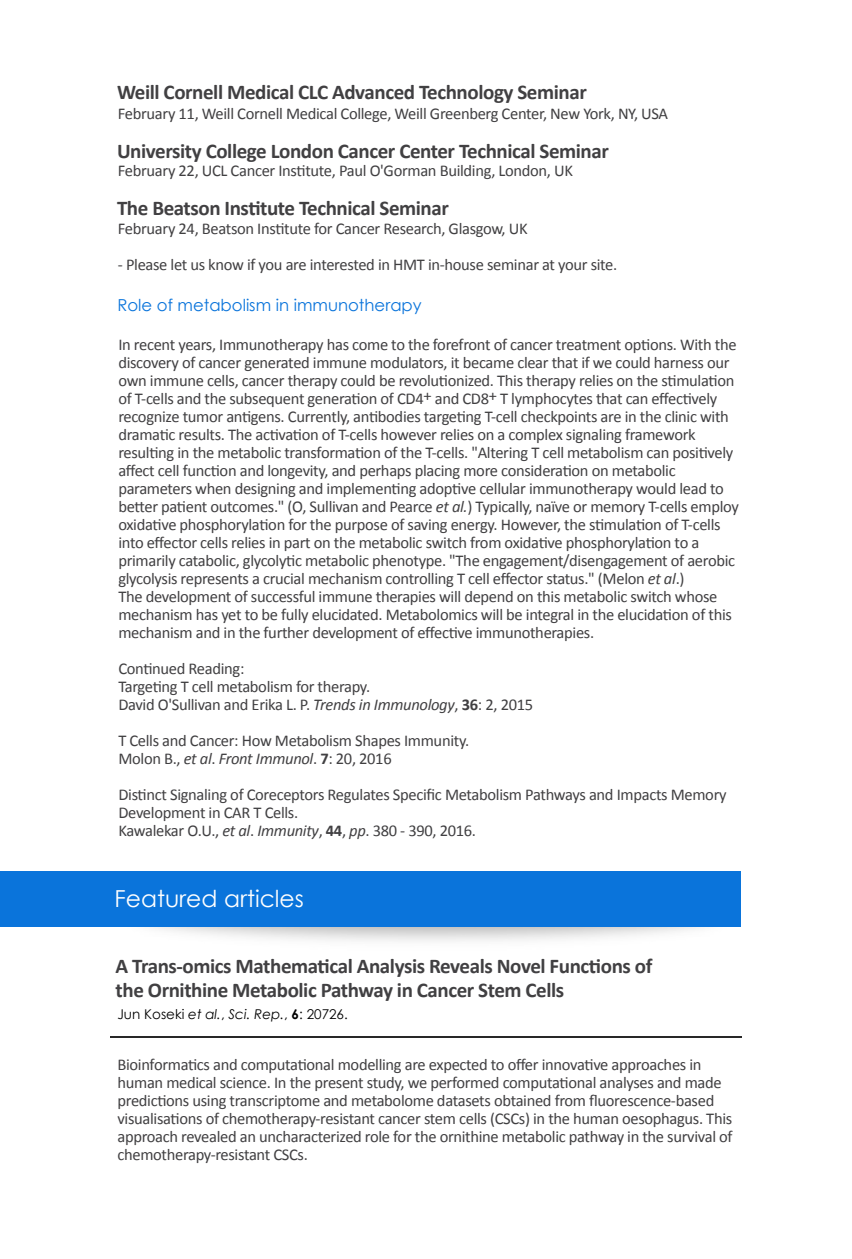
<style>
.page{position:relative;width:852px;height:1259px;background:#fff}
.page>*{position:absolute;margin:0;border:0;box-sizing:border-box;transform-origin:0 0}
.t1{font:23.4px "Century Gothic";color:#fff}
.t2{font:700 21px/24px "Calibri";letter-spacing:-.02em;color:#414042}
.t3{font:16.5px/18px "Calibri";letter-spacing:-.02em;color:#414042}
.t4{font:16.5px "Century Gothic";color:#0a74db}
.t5{font:13.5px "Century Gothic";color:#000}
.s1{font-style:italic}
.s2{font-weight:700}
</style>
<div class="page">
<div style="left:0;top:871px;width:740px;height:56px;background:#0a74db"></div>
<hr style="left:110px;top:1036px;width:631px;height:1px;background:#282828">
<p class="t2" style="left:117px;top:80px;width:471px">Weill Cornell Medical CLC Advanced Technology Seminar</p>
<p class="t3" style="left:118px;top:104px;width:551px">February 11, Weill Cornell Medical College, Weill Greenberg Center, New York, NY, USA</p>
<p class="t2" style="left:117px;top:139px;width:493px">University College London Cancer Center Technical Seminar</p>
<p class="t3" style="left:118px;top:161px;width:456px">February 22, UCL Cancer Institute, Paul O'Gorman Building, London, UK</p>
<p class="t2" style="left:117px;top:196px;width:333px">The Beatson Institute Technical Seminar</p>
<p class="t3" style="left:118px;top:219px;width:411px">February 24, Beatson Institute for Cancer Research, Glasgow, UK</p>
<p class="t3" style="left:118px;top:255px;width:500px">- Please let us know if you are interested in HMT in-house seminar at your site.</p>
<p class="t4" style="left:117px;top:295px;width:305px">Role of metabolism in immunotherapy</p>
<p class="t3" style="left:118px;top:335px;width:621px">In recent years, Immunotherapy has come to the forefront of cancer treatment options. With the discovery of cancer generated immune modulators, it became clear that if we could harness our own immune cells, cancer therapy could be revolutionized. This therapy relies on the stimulation of T-cells and the subsequent generation of CD4+ and CD8+ T lymphocytes that can effectively recognize tumor antigens. Currently, antibodies targeting T-cell checkpoints are in the clinic with dramatic results. The activation of T-cells however relies on a complex signaling framework resulting in the metabolic transformation of the T-cells. "Altering T cell metabolism can positively affect cell function and longevity, and perhaps placing more consideration on metabolic parameters when designing and implementing adoptive cellular immunotherapy would lead to better patient outcomes." (O, Sullivan and Pearce <span class="s1">et al.</span>) Typically, naїve or memory T-cells employ oxidative phosphorylation for the purpose of saving energy. However, the stimulation of T-cells into effector cells relies in part on the metabolic switch from oxidative phosphorylation to a primarily catabolic, glycolytic metabolic phenotype. "The engagement/disengagement of aerobic glycolysis represents a crucial mechanism controlling T cell effector status." (Melon <span class="s1">et al</span>.)<br>The development of successful immune therapies will depend on this metabolic switch whose mechanism has yet to be fully elucidated. Metabolomics will be integral in the elucidation of this mechanism and in the further development of effective immunotherapies.</p>
<p class="t3" style="left:118px;top:659px;width:416px">Continued Reading:<br>Targeting T cell metabolism for therapy.<br>David O'Sullivan and Erika L. P. <span class="s1">Trends in Immunology</span>, <span class="s2">36</span>: 2, 2015</p>
<p class="t3" style="left:118px;top:731px;width:352px">T Cells and Cancer: How Metabolism Shapes Immunity.<br>Molon B., <span class="s1">et al</span>. <span class="s1">Front Immunol</span>. <span class="s2">7</span>: 20, 2016</p>
<p class="t3" style="left:118px;top:785px;width:609px">Distinct Signaling of Coreceptors Regulates Specific Metabolism Pathways and Impacts Memory<br>Development in CAR T Cells.<br>Kawalekar O.U., <span class="s1">et al</span>. <span class="s1">Immunity</span>, <span class="s2">44</span>, <span class="s1">pp</span>. 380 - 390, 2016.</p>
<h1 class="t1" style="left:114px;top:884px;width:191px">Featured articles</h1>
<p class="t2" style="left:116px;top:954px;width:538px">A Trans-omics Mathematical Analysis Reveals Novel Functions of the Ornithine Metabolic Pathway in Cancer Stem Cells</p>
<p class="t5" style="left:117px;top:1005px;width:232px">Jun Koseki <span class="s1">et al.</span>, <span class="s1">Sci. Rep.</span>, <span class="s2">6</span>: 20726.</p>
<p class="t3" style="left:117px;top:1055px;width:616px">Bioinformatics and computational modelling are expected to offer innovative approaches in human medical science. In the present study, we performed computational analyses and made predictions using transcriptome and metabolome datasets obtained from fluorescence-based visualisations of chemotherapy-resistant cancer stem cells (CSCs) in the human oesophagus. This approach revealed an uncharacterized role for the ornithine metabolic pathway in the survival of chemotherapy-resistant CSCs.</p>
</div>
